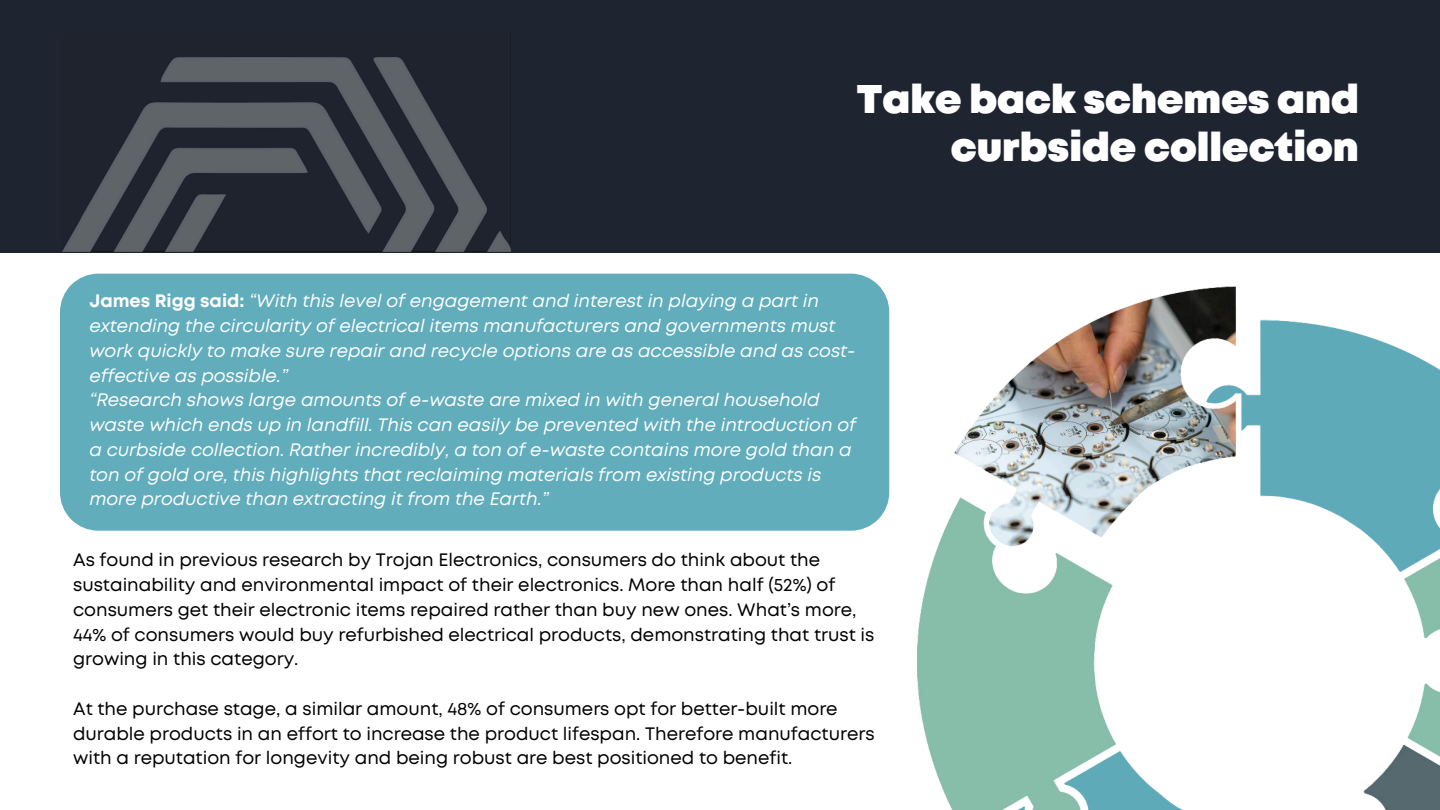
<style>
.page{position:relative;width:1440px;height:810px;background:#fff}
.page>*{position:absolute;margin:0;border:0;box-sizing:border-box;transform-origin:0 0}
.t1{font:900 40px/48px "Mont";color:#fff;text-align:right}
.t2{font:italic 18px/24.8px "Mont";color:#fff}
.t3{font:18px/24.8px "Mont";color:#000}
.s1{font-weight:700;font-style:normal}
</style>
<div class="page">
<div style="left:0;top:0;width:1440px;height:253px;background:#1f2431"></div>
<img style="left:62px;top:34px;width:449px;height:217px">
<div style="left:60px;top:274px;width:829px;height:257px;background:#62adbb"></div>
<img style="left:917px;top:286px;width:523px;height:524px">
<p class="t1" style="left:857px;top:78px;width:503px">Take back schemes and curbside collection</p>
<p class="t2" style="left:89px;top:290px;width:768px"><span class="s1">James Rigg said:</span> “With this level of engagement and interest in playing a part in extending the circularity of electrical items manufacturers and governments must work quickly to make sure repair and recycle options are as accessible and as cost&shy;effective as possible.”</p>
<p class="t2" style="left:89px;top:389px;width:768px">“Research shows large amounts of e-waste are mixed in with general household waste which ends up in landfill. This can easily be prevented with the introduction of a curbside collection. Rather incredibly, a ton of e-waste contains more gold than a ton of gold ore, this highlights that reclaiming materials from existing products is more productive than extracting it from the Earth.”</p>
<p class="t3" style="left:73px;top:549px;width:803px">As found in previous research by Trojan Electronics, consumers do think about the sustainability and environmental impact of their electronics. More than half (52%) of consumers get their electronic items repaired rather than buy new ones. What’s more, 44% of consumers would buy refurbished electrical products, demonstrating that trust is growing in this category.</p>
<p class="t3" style="left:73px;top:698px;width:803px">At the purchase stage, a similar amount, 48% of consumers opt for better-built more durable products in an effort to increase the product lifespan. Therefore manufacturers with a reputation for longevity and being robust are best positioned to benefit.</p>
</div>
